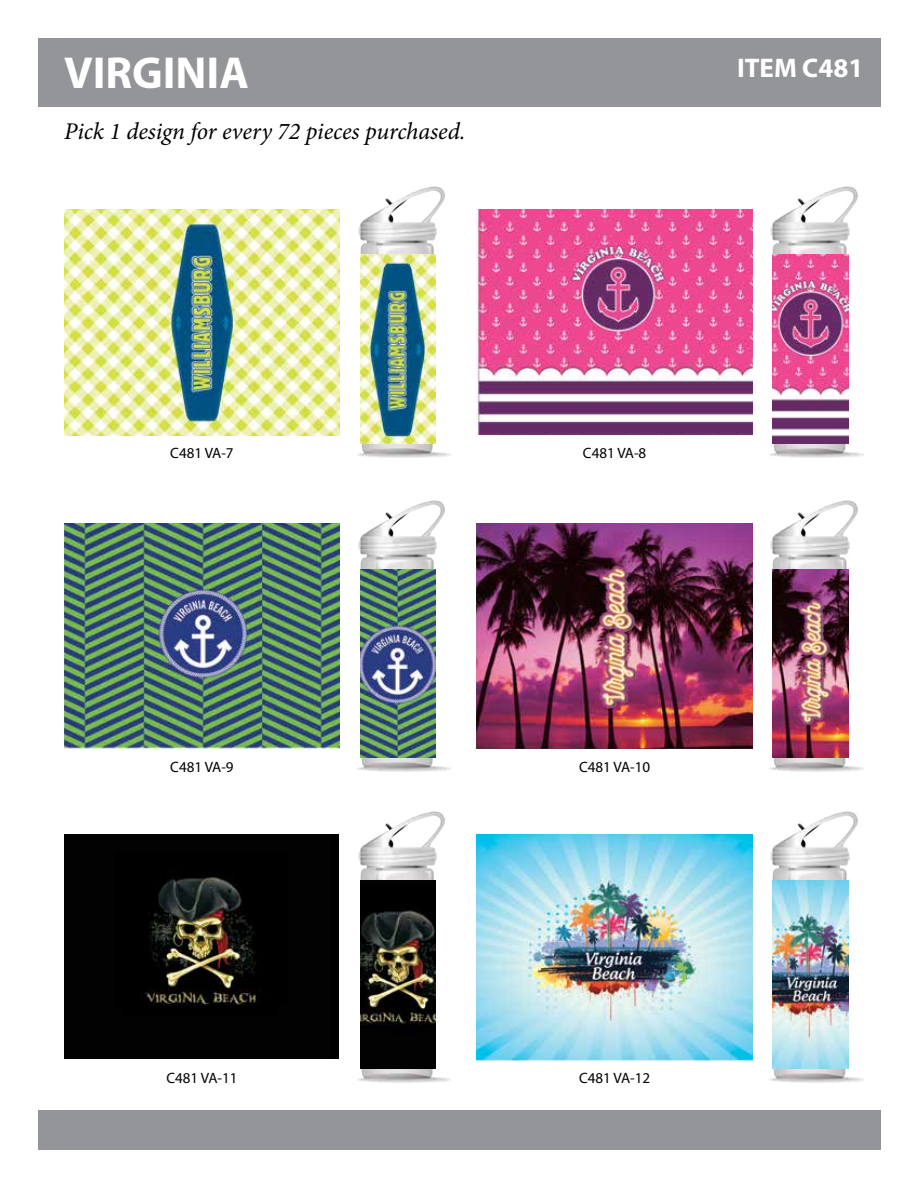
<style>
.page{position:relative;width:918px;height:1188px;background:#fff}
.page>*{position:absolute;margin:0;border:0;box-sizing:border-box;transform-origin:0 0}
.t1{font:700 45px "Myriad Pro";color:#fff}
.t2{font:700 27px "Myriad Pro";color:#fff}
.t3{font:italic 24px "Minion Pro";letter-spacing:-.005em;color:#000}
.t4{font:15px "Myriad Pro";color:#000}
</style>
<div class="page">
<div style="left:38px;top:39px;width:842px;height:68px;background:#939598"></div>
<div style="left:38px;top:1110px;width:842px;height:40px;background:#939598"></div>
<img style="left:64px;top:210px;width:276px;height:226px">
<img style="left:64px;top:524px;width:276px;height:226px">
<img style="left:64px;top:835px;width:275px;height:224px">
<img style="left:477px;top:210px;width:275px;height:225px">
<img style="left:477px;top:524px;width:275px;height:224px">
<img style="left:477px;top:835px;width:275px;height:226px">
<img style="left:357px;top:186px;width:94px;height:272px">
<img style="left:357px;top:500px;width:94px;height:272px">
<img style="left:357px;top:811px;width:94px;height:272px">
<img style="left:769px;top:186px;width:94px;height:272px">
<img style="left:769px;top:500px;width:94px;height:272px">
<img style="left:769px;top:811px;width:94px;height:272px">
<img style="left:360px;top:255px;width:75px;height:189px">
<img style="left:360px;top:569px;width:75px;height:189px">
<img style="left:360px;top:880px;width:75px;height:189px">
<img style="left:773px;top:255px;width:75px;height:189px">
<img style="left:773px;top:569px;width:75px;height:189px">
<img style="left:773px;top:880px;width:75px;height:189px">
<h1 class="t1" style="left:64px;top:43px;width:186px">VIRGINIA</h1>
<h2 class="t2" style="left:737px;top:51px;width:128px">ITEM C481</h2>
<h3 class="t3" style="left:64px;top:115px;width:403px">Pick 1 design for every 72 pieces purchased.</h3>
<p class="t4" style="left:170px;top:444px;width:65px">C481 VA-7</p>
<p class="t4" style="left:583px;top:444px;width:65px">C481 VA-8</p>
<p class="t4" style="left:170px;top:758px;width:65px">C481 VA-9</p>
<p class="t4" style="left:579px;top:758px;width:73px">C481 VA-10</p>
<p class="t4" style="left:166px;top:1069px;width:73px">C481 VA-11</p>
<p class="t4" style="left:579px;top:1069px;width:73px">C481 VA-12</p>
</div>
